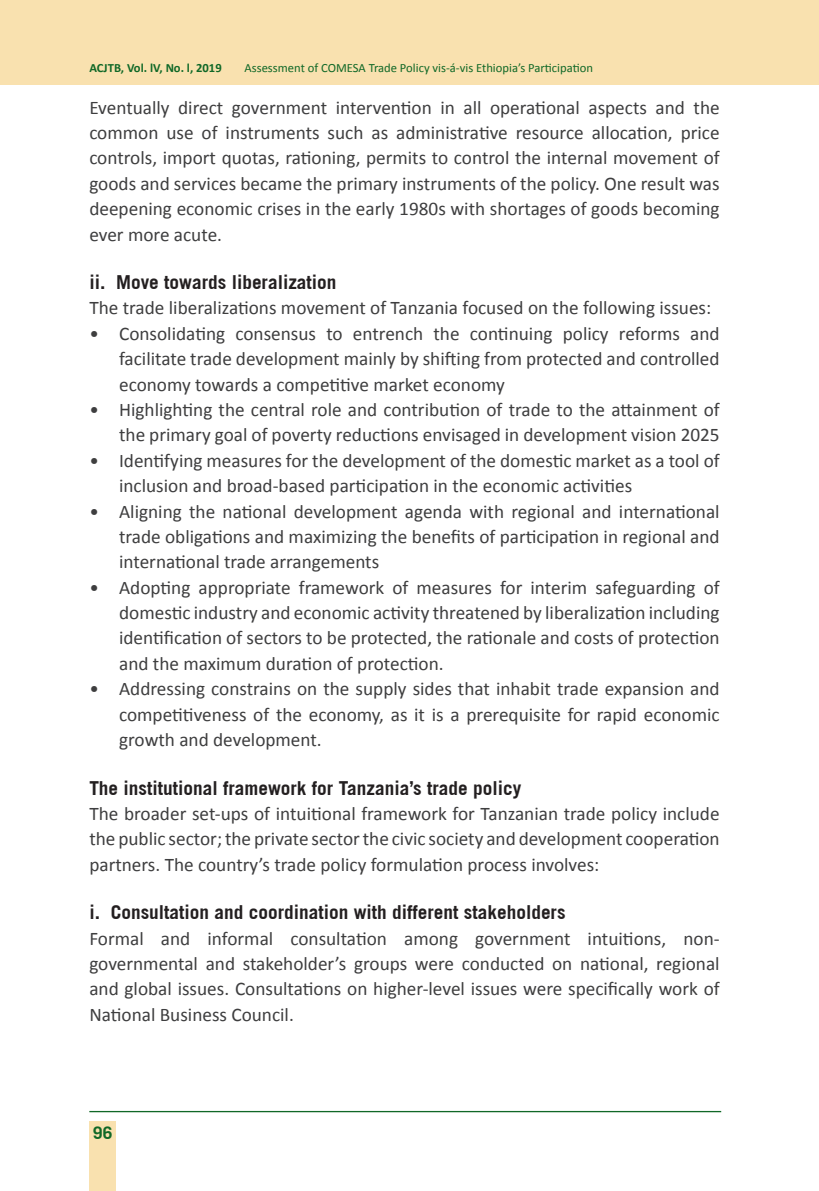
<style>
.page{position:relative;width:819px;height:1191px;background:#fff}
.page>*{position:absolute;margin:0;border:0;box-sizing:border-box;transform-origin:0 0}
.t1{font:19.25px/25.4px "Calibri";color:#3e3e3f;text-align:justify}
.t2{font:700 19.25px "Trade Gothic";color:#231f20}
.t3{font:700 17.5px "Trade Gothic";color:#106827}
.t4{font:12.6px "Calibri";color:#106827}
.t5{font:700 12.6px "Calibri";color:#106827}
</style>
<div class="page">
<hr style="left:89px;top:1111px;width:632px;height:1px;background:#106827">
<div style="left:0;top:0;width:819px;height:84px;background:#f9e1af"></div>
<div style="left:89px;top:1121px;width:27px;height:70px;background:#f9e1af"></div>
<p class="t5" style="left:89px;top:59px;width:134px">ACJTB, Vol. lV, No. l, 2019</p>
<p class="t4" style="left:244px;top:60px;width:350px">Assessment of COMESA Trade Policy vis-á-vis Ethiopia’s Participation</p>
<p class="t1" style="left:89px;top:95px;width:632px">Eventually direct government intervention in all operational aspects and the common use of instruments such as administrative resource allocation, price controls, import quotas, rationing, permits to control the internal movement of goods and services became the primary instruments of the policy. One result was deepening economic crises in the early 1980s with shortages of goods becoming ever more acute.</p>
<p class="t2" style="left:89px;top:270px;width:249px">ii. Move towards liberalization</p>
<p class="t1" style="left:89px;top:295px;width:623px">The trade liberalizations movement of Tanzania focused on the following issues:</p>
<p class="t1" style="left:119px;top:321px;width:602px;text-indent:-30px">• Consolidating consensus to entrench the continuing policy reforms and facilitate trade development mainly by shifting from protected and controlled economy towards a competitive market economy</p>
<p class="t1" style="left:89px;top:397px;width:632px;text-align:right">• Highlighting the central role and contribution of trade to the attainment of the primary goal of poverty reductions envisaged in development vision 2025</p>
<p class="t1" style="left:119px;top:448px;width:602px;text-indent:-30px">• Identifying measures for the development of the domestic market as a tool of inclusion and broad-based participation in the economic activities</p>
<p class="t1" style="left:119px;top:498px;width:602px;text-indent:-30px">• Aligning the national development agenda with regional and international trade obligations and maximizing the benefits of participation in regional and international trade arrangements</p>
<p class="t1" style="left:119px;top:574px;width:602px;text-indent:-30px">• Adopting appropriate framework of measures for interim safeguarding of domestic industry and economic activity threatened by liberalization including identification of sectors to be protected, the rationale and costs of protection and the maximum duration of protection.</p>
<p class="t1" style="left:119px;top:676px;width:602px;text-indent:-30px">• Addressing constrains on the supply sides that inhabit trade expansion and competitiveness of the economy, as it is a prerequisite for rapid economic growth and development.</p>
<p class="t2" style="left:89px;top:776px;width:433px">The institutional framework for Tanzania’s trade policy</p>
<p class="t1" style="left:89px;top:801px;width:631px">The broader set-ups of intuitional framework for Tanzanian trade policy include the public sector; the private sector the civic society and development cooperation partners. The country’s trade policy formulation process involves:</p>
<p class="t2" style="left:89px;top:900px;width:477px">i. Consultation and coordination with different stakeholders</p>
<p class="t1" style="left:89px;top:925px;width:631px">Formal and informal consultation among government intuitions, non&shy;governmental and stakeholder’s groups were conducted on national, regional and global issues. Consultations on higher-level issues were specifically work of National Business Council.</p>
<p class="t3" style="left:93px;top:1121px;width:21px">96</p>
</div>
